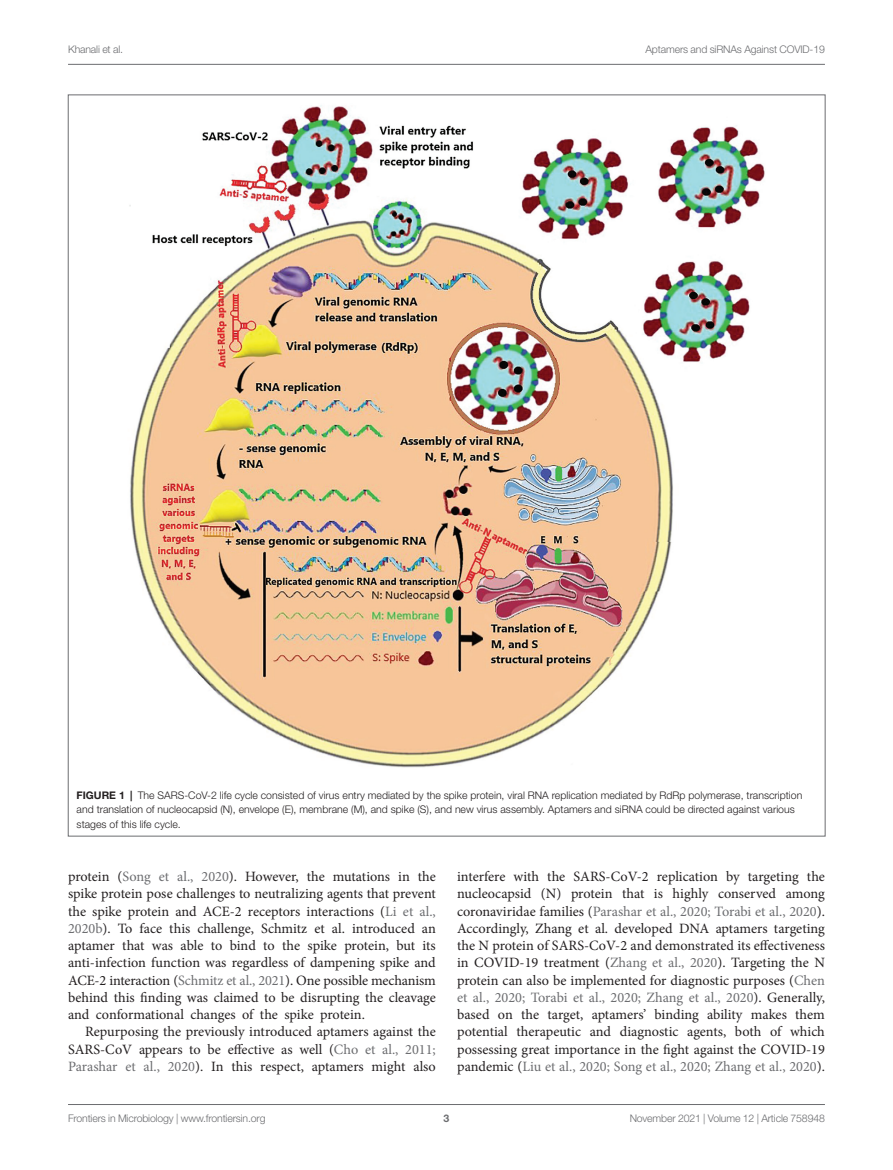
<style>
.page{position:relative;width:893px;height:1170px;background:#fff}
.page>*{position:absolute;margin:0;border:0;box-sizing:border-box;transform-origin:0 0}
.TEXT{font:14.25px/17.2px "Minion Pro";color:#231f20;text-align:justify}
.FIG_LEG{font:300 10.5px/14.2px "Helvetica Neue LT Std";color:#231f20}
.t1{font:300 10.5px "Helvetica Neue LT Std";letter-spacing:-.015em;color:#6c6d70}
.t2{font:700 10.5px "Helvetica Neue LT Std";color:#6c6d70}
.s1{font-weight:700}
.s2{color:#6c6d70}
</style>
<div class="page">
<hr style="left:68px;top:64px;width:757px;height:1px;background:#6c6d70">
<hr style="left:68px;top:1104px;width:757px;height:1px;background:#6c6d70">
<img style="left:129px;top:105px;width:636px;height:663px">
<p class="t1" style="left:68px;top:42px;width:57px">Khanali et al.</p>
<p class="t1" style="left:645px;top:42px;width:181px">Aptamers and siRNAs Against COVID-19</p>
<p class="FIG_LEG" style="left:77px;top:788px;width:727px"><span class="s1">FIGURE 1 |</span> The SARS-CoV-2 life cycle consisted of virus entry mediated by the spike protein, viral RNA replication mediated by RdRp polymerase, transcription and translation of nucleocapsid (N), envelope (E), membrane (M), and spike (S), and new virus assembly. Aptamers and siRNA could be directed against various stages of this life cycle.</p>
<p class="TEXT" style="left:68px;top:867px;width:369px">protein (<span class="s2">Song et al., 2020</span>). However, the mutations in the spike protein pose challenges to neutralizing agents that prevent the spike protein and ACE-2 receptors interactions (<span class="s2">Li et al., 2020b</span>). To face this challenge, Schmitz et al. introduced an aptamer that was able to bind to the spike protein, but its anti-infection function was regardless of dampening spike and ACE-2 interaction (<span class="s2">Schmitz et al., 2021</span>). One possible mechanism behind this finding was claimed to be disrupting the cleavage and conformational changes of the spike protein.</p>
<p class="TEXT" style="left:68px;top:1023px;width:369px;text-indent:17px">Repurposing the previously introduced aptamers against the SARS-CoV appears to be effective as well (<span class="s2">Cho et al., 2011; Parashar et al., 2020</span>). In this respect, aptamers might also</p>
<p class="TEXT" style="left:457px;top:867px;width:369px">interfere with the SARS-CoV-2 replication by targeting the nucleocapsid (N) protein that is highly conserved among coronaviridae families (<span class="s2">Parashar et al., 2020; Torabi et al., 2020</span>).<br>Accordingly, Zhang et al. developed DNA aptamers targeting the N protein of SARS-CoV-2 and demonstrated its effectiveness in COVID-19 treatment (<span class="s2">Zhang et al., 2020</span>). Targeting the N protein can also be implemented for diagnostic purposes (<span class="s2">Chen et al., 2020; Torabi et al., 2020; Zhang et al., 2020</span>). Generally, based on the target, aptamers’ binding ability makes them potential therapeutic and diagnostic agents, both of which possessing great importance in the fight against the COVID-19 pandemic (<span class="s2">Liu et al., 2020; Song et al., 2020; Zhang et al., 2020</span>).</p>
<p class="t1" style="left:68px;top:1111px;width:199px">Frontiers in Microbiology | www.frontiersin.org</p>
<p class="t2" style="left:444px;top:1111px;width:7px">3</p>
<p class="t1" style="left:630px;top:1111px;width:197px">November 2021 | Volume 12 | Article 758948</p>
</div>
